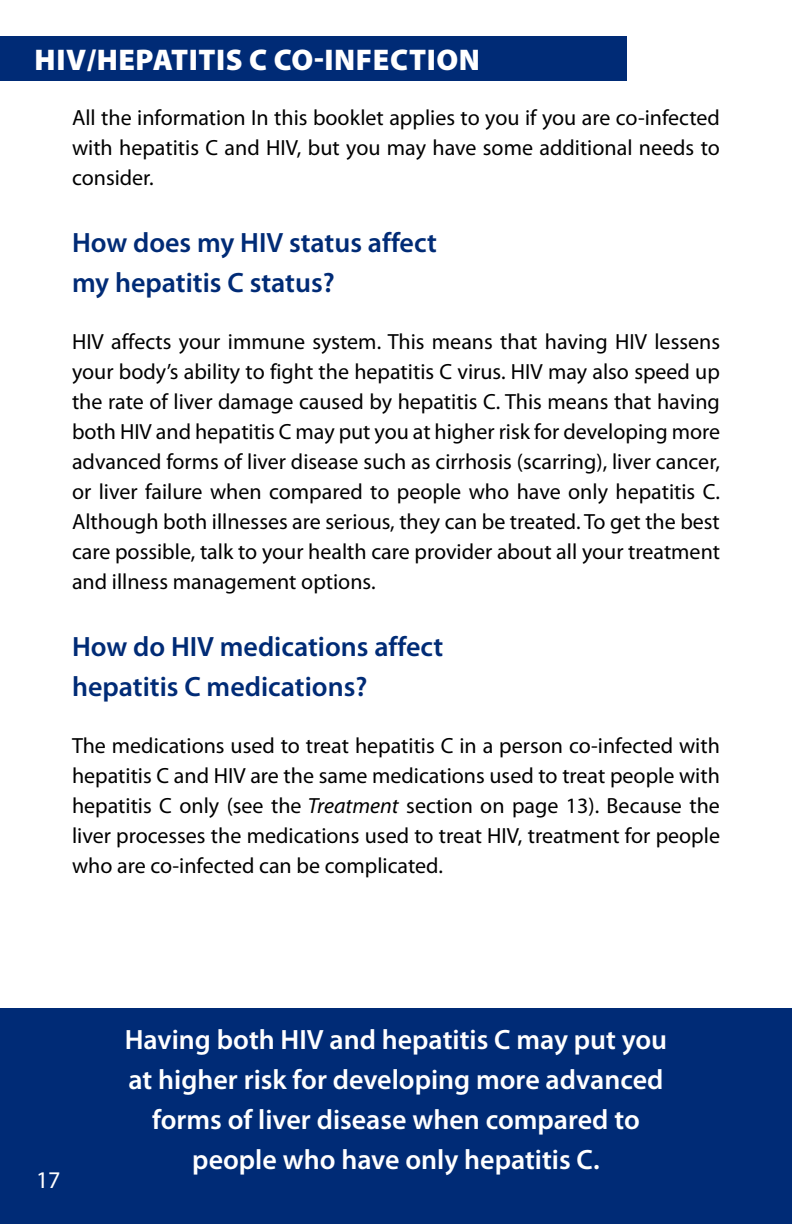
<style>
.page{position:relative;width:792px;height:1224px;background:#fff}
.page>*{position:absolute;margin:0;border:0;box-sizing:border-box;transform-origin:0 0}
.t1{font:900 30px "Myriad Pro";letter-spacing:.02em;color:#fff}
.t2{font:600 28px/40px "Myriad Pro";color:#fff;text-align:center}
.t3{font:600 28px/40px "Myriad Pro";color:#002b76}
.t4{font:24px "Myriad Pro";color:#fff}
.t5{font:22px/30px "Myriad Pro";color:#000;text-align:justify}
.s1{font-style:italic}
</style>
<div class="page">
<div style="left:0;top:1008px;width:792px;height:216px;background:#002b76"></div>
<div style="left:0;top:36px;width:627px;height:45px;background:#002b76"></div>
<h1 class="t1" style="left:35px;top:40px;width:447px">HIV/HEPATITIS C CO-INFECTION</h1>
<p class="t5" style="left:72px;top:102px;width:650px">All the information In this booklet applies to you if you are co-infected with hepatitis C and HIV, but you may have some additional needs to consider.</p>
<p class="t3" style="left:72px;top:221px;width:366px">How does my HIV status affect my hepatitis C status?</p>
<p class="t5" style="left:72px;top:326px;width:650px">HIV affects your immune system. This means that having HIV lessens your body’s ability to fight the hepatitis C virus. HIV may also speed up the rate of liver damage caused by hepatitis C. This means that having both HIV and hepatitis C may put you at higher risk for developing more advanced forms of liver disease such as cirrhosis (scarring), liver cancer, or liver failure when compared to people who have only hepatitis C.<br>Although both illnesses are serious, they can be treated. To get the best care possible, talk to your health care provider about all your treatment and illness management options.</p>
<p class="t3" style="left:72px;top:625px;width:373px">How do HIV medications affect hepatitis C medications?</p>
<p class="t5" style="left:72px;top:730px;width:650px">The medications used to treat hepatitis C in a person co-infected with hepatitis C and HIV are the same medications used to treat people with hepatitis C only (see the <span class="s1">Treatment</span> section on page 13). Because the liver processes the medications used to treat HIV, treatment for people who are co-infected can be complicated.</p>
<p class="t4" style="left:36px;top:1165px;width:26px">17</p>
<p class="t2" style="left:125px;top:1018px;width:544px">Having both HIV and hepatitis C may put you at higher risk for developing more advanced forms of liver disease when compared to people who have only hepatitis C.</p>
</div>
